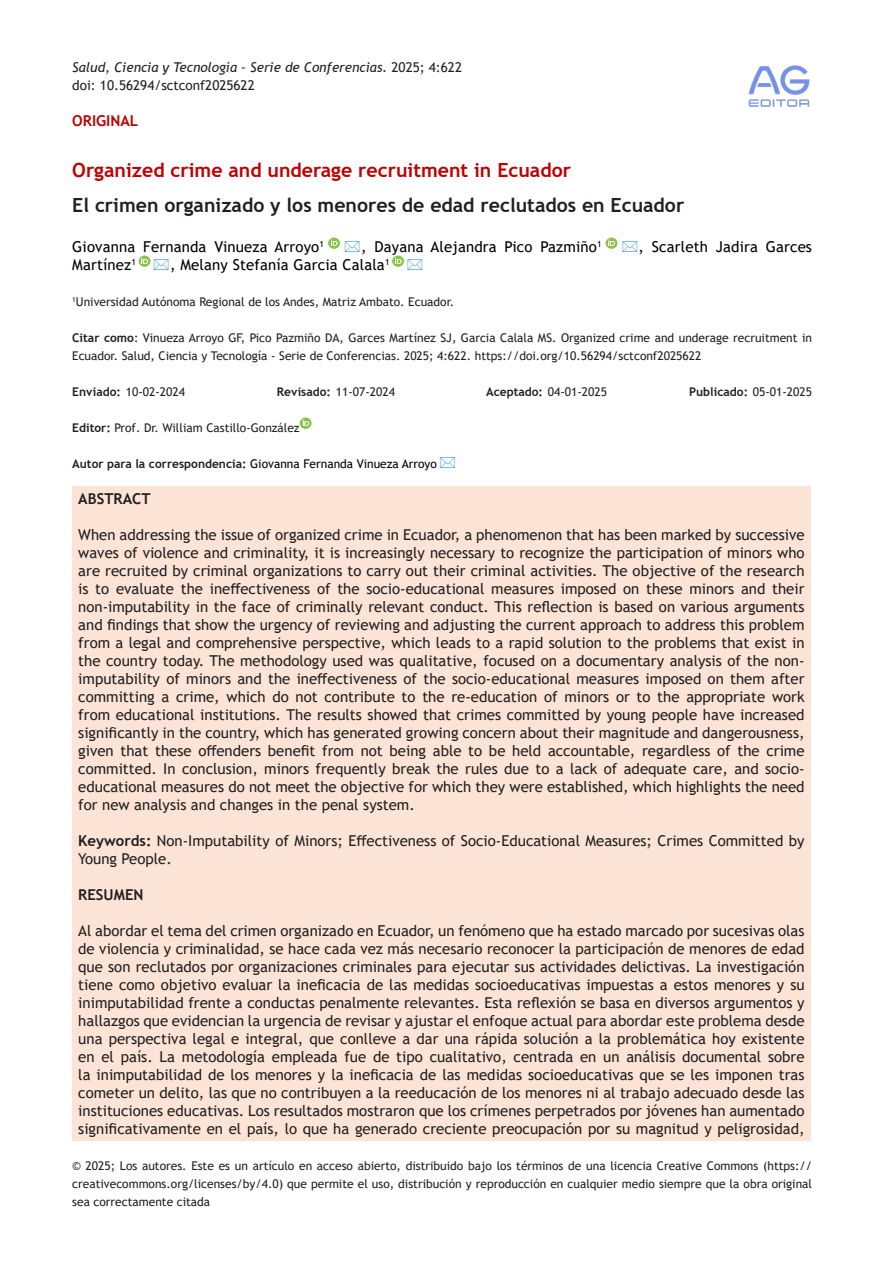
<style>
.page{position:relative;width:893px;height:1263px;background:#fff}
.page>*{position:absolute;margin:0;border:0;box-sizing:border-box;transform-origin:0 0}
.t1{font:700 19.5px "Trebuchet MS";color:#231f20}
.t2{font:700 19.5px "Trebuchet MS";color:#be0000}
.t3{font:15px/18px "Trebuchet MS";color:#231f20;text-align:justify}
.t4{font:15px "Trebuchet MS";letter-spacing:.01em;color:#000}
.Heading_1{font:700 15px "Trebuchet MS";color:#231f20}
.t5{font:700 15px "Trebuchet MS";color:#be0000}
.t6{font:italic 13.5px "Trebuchet MS";color:#231f20}
.t7{font:13.5px "Trebuchet MS";color:#231f20}
.t8{font:12px/18px "Trebuchet MS";color:#231f20;text-align:justify}
.t9{font:12px "Trebuchet MS";color:#000}
.t10{font:700 12px "Trebuchet MS";color:#231f20}
.s1{font-style:normal}
.s2{font-weight:700}
.s3{font-weight:400}
.s4{font-weight:700;color:#231f20}
</style>
<div class="page">
<svg style="left:606px;top:238px;width:11px;height:11px"></svg>
<div style="left:72px;top:486px;width:739px;height:654px;background:#fbe4d5"></div>
<svg style="left:300px;top:418px;width:12px;height:11px"></svg>
<img style="left:748px;top:65px;width:62px;height:42px">
<svg style="left:328px;top:238px;width:12px;height:11px"></svg>
<svg style="left:139px;top:256px;width:12px;height:11px"></svg>
<svg style="left:392px;top:256px;width:12px;height:11px"></svg>
<p class="t6" style="left:72px;top:59px;width:391px">Salud, Ciencia y Tecnología – Serie de Conferencias. <span class="s1">2025; 4:622</span></p>
<p class="t7" style="left:72px;top:77px;width:184px">doi: 10.56294/sctconf2025622</p>
<p class="t5" style="left:72px;top:111px;width:67px">ORIGINAL</p>
<p class="t2" style="left:72px;top:158px;width:500px">Organized crime and underage recruitment in Ecuador</p>
<p class="t1" style="left:72px;top:193px;width:614px">El crimen organizado y los menores de edad reclutados en Ecuador</p>
<p class="t4" style="left:72px;top:237px;width:253px">Giovanna Fernanda Vinueza Arroyo<sup>1</sup></p>
<p class="t4" style="left:361px;top:237px;width:242px">, Dayana Alejandra Pico Pazmiño<sup>1</sup></p>
<p class="t4" style="left:639px;top:237px;width:175px">, Scarleth Jadira Garces</p>
<p class="t4" style="left:72px;top:255px;width:65px">Martínez<sup>1</sup></p>
<p class="t4" style="left:170px;top:255px;width:221px">, Melany Stefanía Garcia Calala<sup>1</sup></p>
<p class="t8" style="left:72px;top:293px;width:383px"><sup>1</sup>Universidad Autónoma Regional de los Andes, Matriz Ambato. Ecuador.</p>
<p class="t8" style="left:72px;top:329px;width:741px"><span class="s2">Citar como</span>: Vinueza Arroyo GF, Pico Pazmiño DA, Garces Martínez SJ, Garcia Calala MS. Organized crime and underage recruitment in<br>Ecuador. Salud, Ciencia y Tecnología - Serie de Conferencias. 2025; 4:622. https://doi.org/10.56294/sctconf2025622</p>
<p class="t8" style="left:72px;top:383px;width:114px"><span class="s2">Enviado:</span> 10-02-2024</p>
<p class="t8" style="left:277px;top:383px;width:120px"><span class="s2">Revisado:</span> 11-07-2024</p>
<p class="t8" style="left:486px;top:383px;width:122px"><span class="s2">Aceptado:</span> 04-01-2025</p>
<p class="t10" style="left:689px;top:384px;width:124px">Publicado: <span class="s3">05-01-2025</span></p>
<p class="t8" style="left:72px;top:419px;width:229px"><span class="s2">Editor:</span> Prof. Dr. William Castillo-González</p>
<p class="t9" style="left:72px;top:456px;width:366px"><span class="s4">Autor para la correspondencia:</span> Giovanna Fernanda Vinueza Arroyo</p>
<p class="Heading_1" style="left:78px;top:489px;width:74px">ABSTRACT</p>
<p class="t3" style="left:78px;top:526px;width:728px">When addressing the issue of organized crime in Ecuador, a phenomenon that has been marked by successive waves of violence and criminality, it is increasingly necessary to recognize the participation of minors who are recruited by criminal organizations to carry out their criminal activities. The objective of the research is to evaluate the ineffectiveness of the socio-educational measures imposed on these minors and their non-imputability in the face of criminally relevant conduct. This reflection is based on various arguments and findings that show the urgency of reviewing and adjusting the current approach to address this problem from a legal and comprehensive perspective, which leads to a rapid solution to the problems that exist in the country today. The methodology used was qualitative, focused on a documentary analysis of the non&shy;imputability of minors and the ineffectiveness of the socio-educational measures imposed on them after committing a crime, which do not contribute to the re-education of minors or to the appropriate work from educational institutions. The results showed that crimes committed by young people have increased significantly in the country, which has generated growing concern about their magnitude and dangerousness, given that these offenders benefit from not being able to be held accountable, regardless of the crime committed. In conclusion, minors frequently break the rules due to a lack of adequate care, and socio&shy;educational measures do not meet the objective for which they were established, which highlights the need for new analysis and changes in the penal system.</p>
<p class="t3" style="left:78px;top:832px;width:728px"><span class="s2">Keywords:</span> Non-Imputability of Minors; Effectiveness of Socio-Educational Measures; Crimes Committed by<br>Young People.</p>
<p class="Heading_1" style="left:78px;top:885px;width:67px">RESUMEN</p>
<p class="t3" style="left:78px;top:922px;width:728px">Al abordar el tema del crimen organizado en Ecuador, un fenómeno que ha estado marcado por sucesivas olas de violencia y criminalidad, se hace cada vez más necesario reconocer la participación de menores de edad que son reclutados por organizaciones criminales para ejecutar sus actividades delictivas. La investigación tiene como objetivo evaluar la ineficacia de las medidas socioeducativas impuestas a estos menores y su inimputabilidad frente a conductas penalmente relevantes. Esta reflexión se basa en diversos argumentos y hallazgos que evidencian la urgencia de revisar y ajustar el enfoque actual para abordar este problema desde una perspectiva legal e integral, que conlleve a dar una rápida solución a la problemática hoy existente en el país. La metodología empleada fue de tipo cualitativo, centrada en un análisis documental sobre la inimputabilidad de los menores y la ineficacia de las medidas socioeducativas que se les imponen tras cometer un delito, las que no contribuyen a la reeducación de los menores ni al trabajo adecuado desde las instituciones educativas. Los resultados mostraron que los crímenes perpetrados por jóvenes han aumentado significativamente en el país, lo que ha generado creciente preocupación por su magnitud y peligrosidad,</p>
<p class="t8" style="left:72px;top:1157px;width:741px">© 2025; Los autores. Este es un artículo en acceso abierto, distribuido bajo los términos de una licencia Creative Commons (https:// creativecommons.org/licenses/by/4.0) que permite el uso, distribución y reproducción en cualquier medio siempre que la obra original sea correctamente citada</p>
</div>
